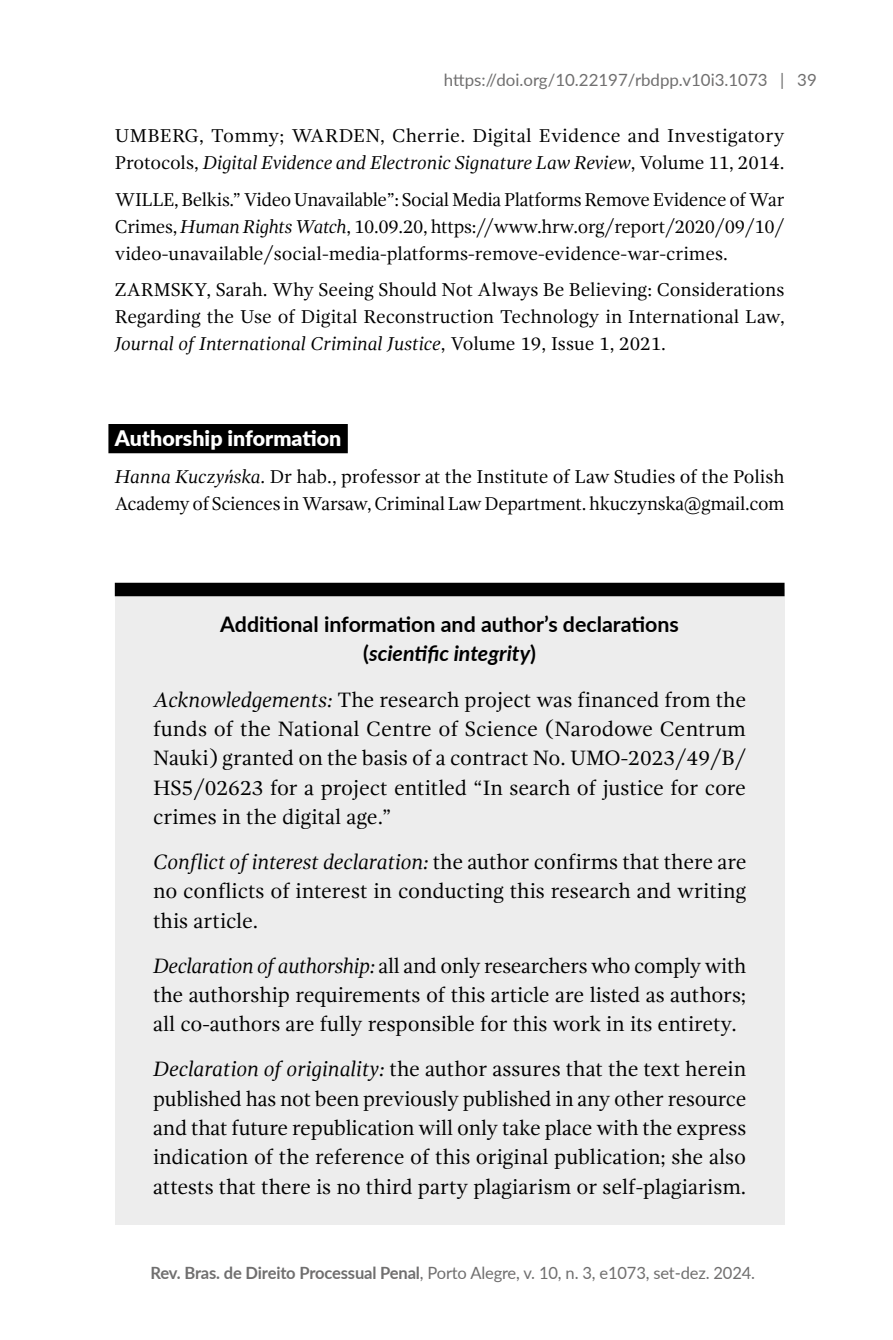
<style>
.page{position:relative;width:893px;height:1340px;background:#fff}
.page>*{position:absolute;margin:0;border:0;box-sizing:border-box;transform-origin:0 0}
.t1{font:21.38px/29.2px "Gandhi Serif";color:#000;text-align:justify}
.t2{font:700 21.38px/29.2px "Lato";color:#000;text-align:center}
.t3{font:900 21.38px "Lato";color:#fff}
.t4{font:19.12px/27px "Gandhi Serif";letter-spacing:-.005em;color:#000;text-align:justify}
.t5{font:19.12px/27px "Gandhi Serif";letter-spacing:.02em;color:#000}
.t6{font:16.88px "Lato";letter-spacing:-.01em;color:#706f6f}
.s1{font-style:italic}
.s2{font-family:"Times New Roman";font-style:italic}
.s3{font-weight:700}
</style>
<div class="page">
<div style="left:108px;top:424px;width:240px;height:29px;background:#000"></div>
<div style="left:115px;top:589px;width:669px;height:636px;background:#ededed"></div>
<div style="left:115px;top:582px;width:669px;height:14px;background:#000"></div>
<p class="t6" style="left:444px;top:67px;width:374px">https://doi.org/10.22197/rbdpp.v10i3.1073 | 39</p>
<p class="t5" style="left:115px;top:122px;width:671px">UMBERG, Tommy; WARDEN, Cherrie. Digital Evidence and Investigatory<br>Protocols, <span class="s1">Digital Evidence and Electronic Signature Law Review</span>, Volume 11, 2014.</p>
<p class="t4" style="left:115px;top:186px;width:671px">WILLE, Belkis.” Video Unavailable”: Social Media Platforms Remove Evidence of War Crimes, <span class="s1">Human Rights Watch</span>, 10.09.20, https://www.hrw.org/report/2020/09/10/ video-unavailable/social-media-platforms-remove-evidence-war-crimes.</p>
<p class="t4" style="left:115px;top:276px;width:671px">ZARMSKY, Sarah. Why Seeing Should Not Always Be Believing: Considerations Regarding the Use of Digital Reconstruction Technology in International Law, <span class="s1">Journal of International Criminal Justice</span>, Volume 19, Issue 1, 2021.</p>
<p class="t3" style="left:115px;top:422px;width:228px">Authorship information</p>
<p class="t4" style="left:115px;top:463px;width:671px"><span class="s1">Hanna Kuczy</span><span class="s2">ń</span><span class="s1">ska.</span> Dr hab., professor at the Institute of Law Studies of the Polish<br>Academy of Sciences in Warsaw, Criminal Law Department. hkuczynska@gmail.com</p>
<p class="t2" style="left:220px;top:609px;width:460px">Additional information and author’s declarations (<span class="s1">scientific integrity</span>)</p>
<p class="t1" style="left:153px;top:685px;width:595px"><span class="s1">Acknowledgements:</span> The research project was financed from the funds of the National Centre of Science (Narodowe Centrum Nauki) granted on the basis of a contract No. UMO-2023/49/B/ HS5/02623 for a project entitled “In search of justice for core crimes in the digital age.”</p>
<p class="t1" style="left:153px;top:847px;width:595px"><span class="s1">Conflict of interest declaration:</span> the author confirms that there are no conflicts of interest in conducting this research and writing this article.</p>
<p class="t1" style="left:153px;top:951px;width:595px"><span class="s1">Declaration of authorship:</span> all and only researchers who comply with the authorship requirements of this article are listed as authors; all co-authors are fully responsible for this work in its entirety.</p>
<p class="t1" style="left:153px;top:1054px;width:595px"><span class="s1">Declaration of originality:</span> the author assures that the text herein published has not been previously published in any other resource and that future republication will only take place with the express indication of the reference of this original publication; she also attests that there is no third party plagiarism or self-plagiarism.</p>
<p class="t6" style="left:151px;top:1260px;width:606px"><span class="s3">Rev. Bras. de Direito Processual Penal</span>, Porto Alegre, v. 10, n. 3, e1073, set-dez. 2024.</p>
</div>
